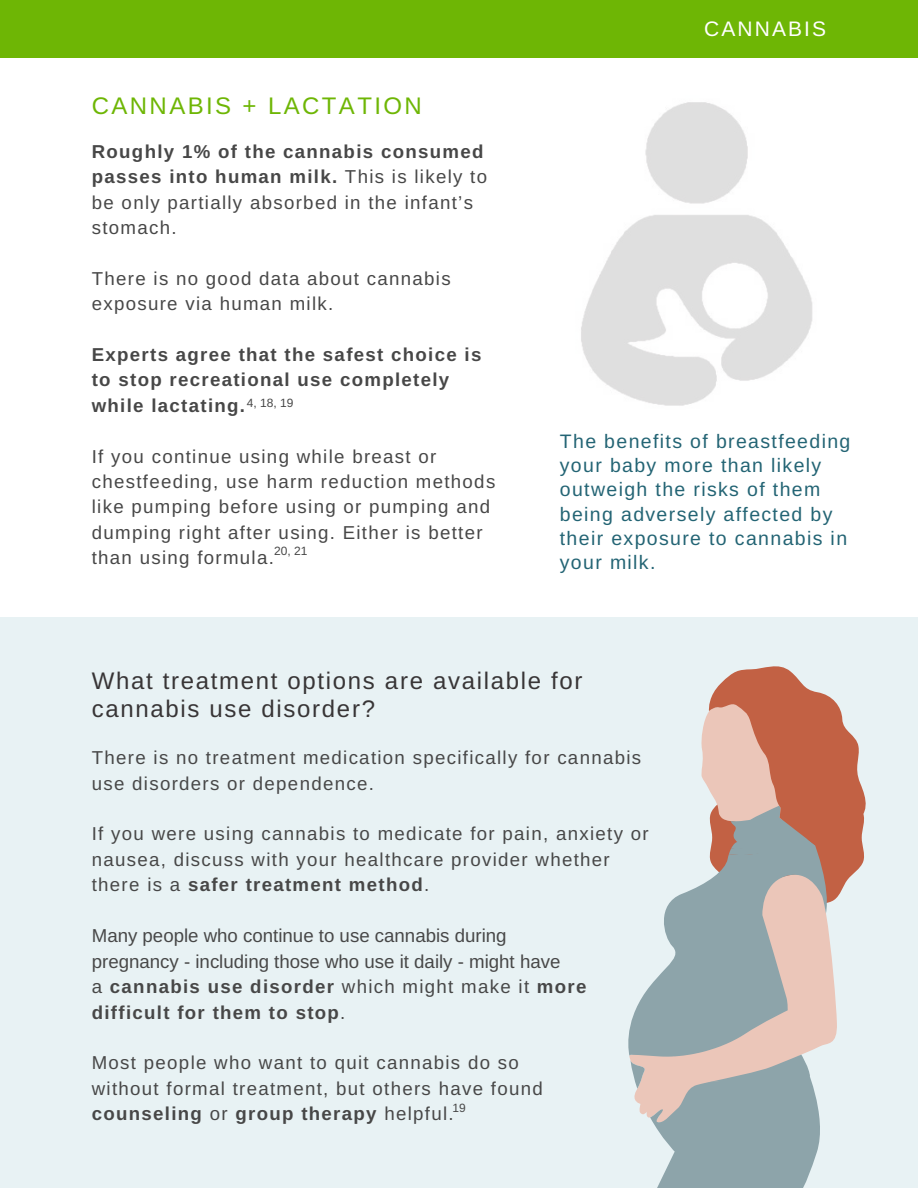
<style>
.page{position:relative;width:918px;height:1188px;background:#fff}
.page>*{position:absolute;margin:0;border:0;box-sizing:border-box;transform-origin:0 0}
.t1{font:24px/28.5px "Arimo";letter-spacing:.07em;color:#383536}
.t2{font:24px "Arimo";letter-spacing:.1em;color:#6eb605}
.t3{font:21px "Arimo";letter-spacing:.1em;color:#fff}
.t4{font:19.5px/24.3px "Arimo";letter-spacing:.07em;color:#236474}
.t5{font:18.6px/25.3px "Arimo";letter-spacing:.07em;color:#474747}
.t6{font:700 18.6px/25.3px "Arimo";letter-spacing:.07em;color:#474747}
.t7{font:18.6px/25.3px "Arimo";color:#474747}
.t8{font:12px "Arimo";color:#474747}
.s1{font-weight:700}
.s2{font-weight:400}
</style>
<div class="page">
<div style="left:0;top:617px;width:918px;height:571px;background:#e8f2f4"></div>
<svg style="left:628px;top:998px;width:14px;height:84px"></svg>
<svg style="left:642px;top:666px;width:223px;height:522px"></svg>
<div style="left:0;top:0;width:918px;height:58px;background:#6eb605"></div>
<img style="left:581px;top:102px;width:232px;height:304px">
<p class="t2" style="left:92px;top:92px;width:332px">CANNABIS + LACTATION</p>
<p class="t5" style="left:92px;top:139px;width:397px"><span class="s1">Roughly 1% of the cannabis consumed passes into human milk.</span> This is likely to be only partially absorbed in the infant’s stomach.</p>
<p class="t5" style="left:92px;top:266px;width:360px">There is no good data about cannabis exposure via human milk.</p>
<p class="t6" style="left:92px;top:342px;width:391px">Experts agree that the safest choice is to stop recreational use completely while lactating.</p>
<p class="t5" style="left:92px;top:443px;width:405px">If you continue using while breast or chestfeeding, use harm reduction methods like pumping before using or pumping and dumping right after using. Either is better than using formula.</p>
<p class="t8" style="left:247px;top:396px;width:48px">4, 18, 19</p>
<p class="t8" style="left:274px;top:544px;width:35px">20, 21</p>
<p class="t3" style="left:704px;top:17px;width:123px">CANNABIS</p>
<p class="t4" style="left:560px;top:429px;width:292px">The benefits of breastfeeding your baby more than likely outweigh the risks of them being adversely affected by their exposure to cannabis in your milk.</p>
<p class="t1" style="left:92px;top:666px;width:492px">What treatment options are available for cannabis use disorder?</p>
<p class="t5" style="left:92px;top:745px;width:551px">There is no treatment medication specifically for cannabis use disorders or dependence.</p>
<p class="t5" style="left:92px;top:821px;width:558px">If you were using cannabis to medicate for pain, anxiety or nausea, discuss with your healthcare provider whether there is a <span class="s1">safer treatment method</span>.</p>
<p class="t7" style="left:92px;top:923px;width:470px">Many people who continue to use cannabis during pregnancy - including those who use it daily - might have</p>
<p class="t6" style="left:92px;top:974px;width:496px"><span class="s2">a</span> cannabis use disorder <span class="s2">which might make it</span> more difficult for them to stop<span class="s2">.</span></p>
<p class="t5" style="left:92px;top:1050px;width:453px">Most people who want to quit cannabis do so without formal treatment, but others have found <span class="s1">counseling</span> or <span class="s1">group therapy</span> helpful.</p>
<p class="t8" style="left:452px;top:1101px;width:15px">19</p>
</div>
